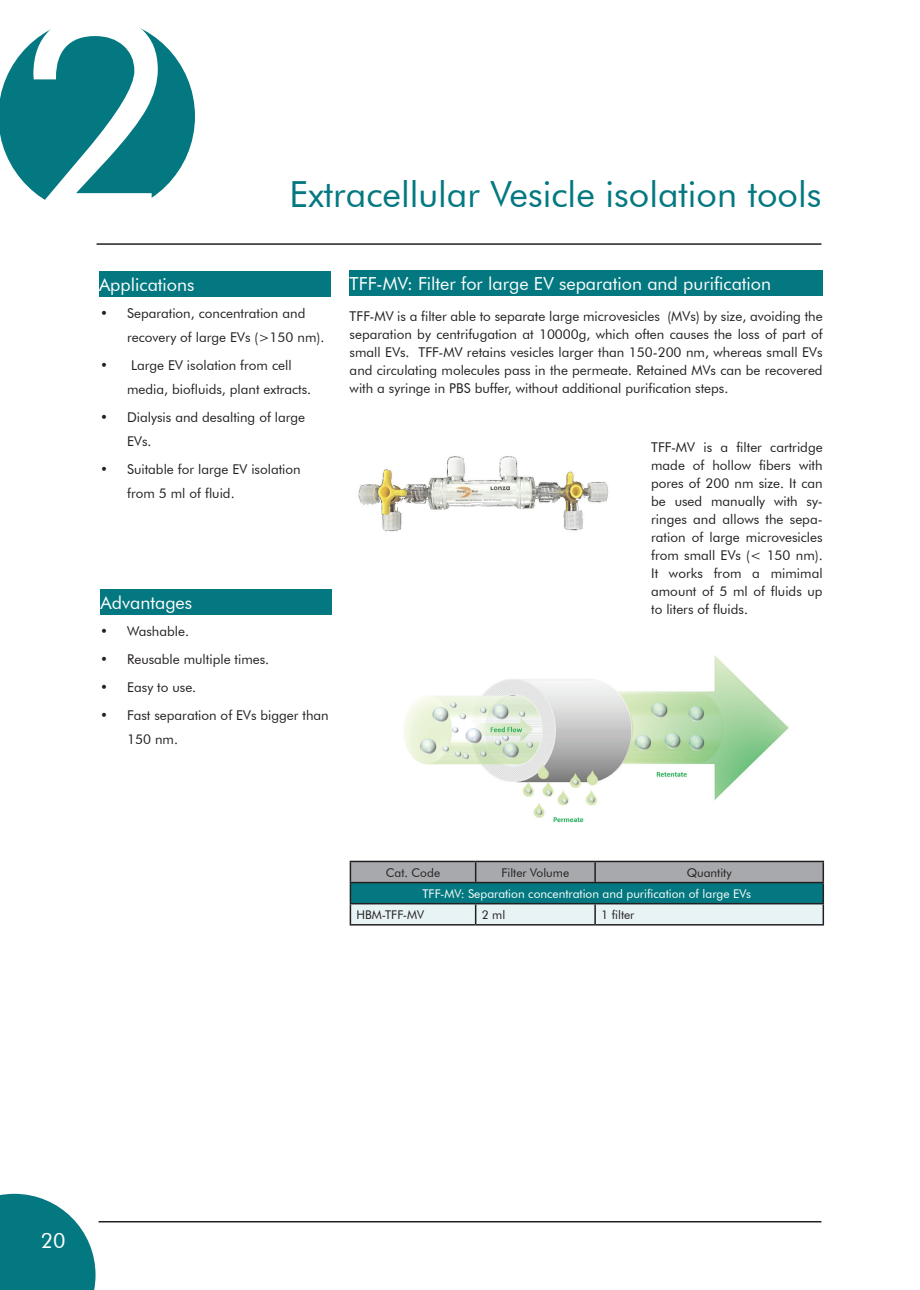
<style>
.page{position:relative;width:920px;height:1290px;background:#fff}
.page>*{position:absolute;margin:0;border:0;box-sizing:border-box;transform-origin:0 0}
.t1{font:279px "Futura BT";color:#fff}
.t2{font:36px "Futura BT";color:#047880}
.t3{font:21px "Futura BT";color:#fff}
.t4{font:18px "Futura BT";color:#fff}
.t5{font:13.5px/18px "Futura BT";color:#231f20}
.t6{font:12px "Futura BT";color:#fff}
.t7{font:12px "Futura BT";color:#231f20}
</style>
<div class="page">
<svg style="left:0;top:18px;width:195px;height:197px"></svg>
<hr style="left:99px;top:1221px;width:722px;height:1px;background:#231f20">
<hr style="left:97px;top:243px;width:724px;height:2px;background:#231f20">
<svg style="left:0;top:1194px;width:96px;height:96px;background:#2a8c93"></svg>
<div style="left:350px;top:270px;width:473px;height:26px;background:#047880"></div>
<img style="left:358px;top:456px;width:251px;height:76px">
<hr style="left:595px;top:861px;width:229px;height:1px;background:#231f20">
<hr style="left:822px;top:862px;width:2px;height:20px;background:#231f20">
<hr style="left:595px;top:882px;width:229px;height:1px;background:#231f20">
<hr style="left:822px;top:883px;width:2px;height:20px;background:#231f20">
<svg style="left:350px;top:861px;width:473px;height:63px;background:#7fa7ab"></svg>
<hr style="left:595px;top:903px;width:229px;height:1px;background:#231f20">
<hr style="left:594px;top:904px;width:2px;height:20px;background:#231f20">
<hr style="left:822px;top:904px;width:2px;height:20px;background:#231f20">
<hr style="left:350px;top:924px;width:126px;height:1px;background:#231f20">
<hr style="left:476px;top:924px;width:119px;height:1px;background:#231f20">
<hr style="left:595px;top:924px;width:229px;height:1px;background:#231f20">
<img style="left:404px;top:656px;width:385px;height:167px">
<div style="left:99px;top:271px;width:231px;height:26px;background:#047880"></div>
<div style="left:101px;top:589px;width:231px;height:26px;background:#047880"></div>
<h1 class="t1" style="left:16px;top:-53px;width:166px">2</h1>
<h2 class="t2" style="left:290px;top:173px;width:533px">Extracellular Vesicle isolation tools</h2>
<h3 class="t4" style="left:99px;top:273px;width:97px">Applications</h3>
<p class="t5" style="left:127px;top:301px;width:199px;line-height:24px;text-indent:-27px">• Separation, concentration and recovery of large EVs (&gt;150 nm).</p>
<p class="t5" style="left:127px;top:353px;width:186px;line-height:24px;text-indent:-27px">• Large EV isolation from cell media, biofluids, plant extracts.</p>
<p class="t5" style="left:127px;top:405px;width:180px;line-height:24px;text-indent:-27px">• Dialysis and desalting of large<br>EVs.</p>
<p class="t5" style="left:127px;top:457px;width:175px;line-height:24px;text-indent:-27px">• Suitable for large EV isolation from 5 ml of fluid.</p>
<h3 class="t4" style="left:101px;top:592px;width:93px">Advantages</h3>
<p class="t5" style="left:100px;top:622px;width:90px">• Washable.</p>
<p class="t5" style="left:100px;top:650px;width:171px">• Reusable multiple times.</p>
<p class="t5" style="left:100px;top:678px;width:98px">• Easy to use.</p>
<p class="t5" style="left:127px;top:703px;width:203px;line-height:24px;text-indent:-27px">• Fast separation of EVs bigger than<br>150 nm.</p>
<h3 class="t4" style="left:350px;top:273px;width:423px">TFF-MV: Filter for large EV separation and purification</h3>
<p class="t5" style="left:350px;top:307px;width:474px;text-align:justify">TFF-MV is a filter able to separate large microvesicles (MVs) by size, avoiding the separation by centrifugation at 10000g, which often causes the loss of part of small EVs. TFF-MV retains vesicles larger than 150-200 nm, whereas small EVs and circulating molecules pass in the permeate. Retained MVs can be recovered with a syringe in PBS buffer, without additional purification steps.</p>
<p class="t5" style="left:651px;top:438px;width:173px;text-align:justify">TFF-MV is a filter cartridge made of hollow fibers with pores of 200 nm size. It can be used manually with sy&shy;ringes and allows the sepa&shy;ration of large microvesicles from small EVs (&lt; 150 nm).<br>It works from a mimimal amount of 5 ml of fluids up to liters of fluids.</p>
<p class="t7" style="left:386px;top:865px;width:56px">Cat. Code</p>
<p class="t7" style="left:502px;top:865px;width:69px">Filter Volume</p>
<p class="t7" style="left:687px;top:865px;width:46px">Quantity</p>
<p class="t6" style="left:422px;top:886px;width:330px">TFF-MV: Separation concentration and purification of large EVs</p>
<p class="t7" style="left:356px;top:907px;width:69px">HBM-TFF-MV</p>
<p class="t7" style="left:482px;top:907px;width:25px">2 ml</p>
<p class="t7" style="left:601px;top:907px;width:35px">1 filter</p>
<h3 class="t3" style="left:41px;top:1228px;width:26px">20</h3>
</div>
